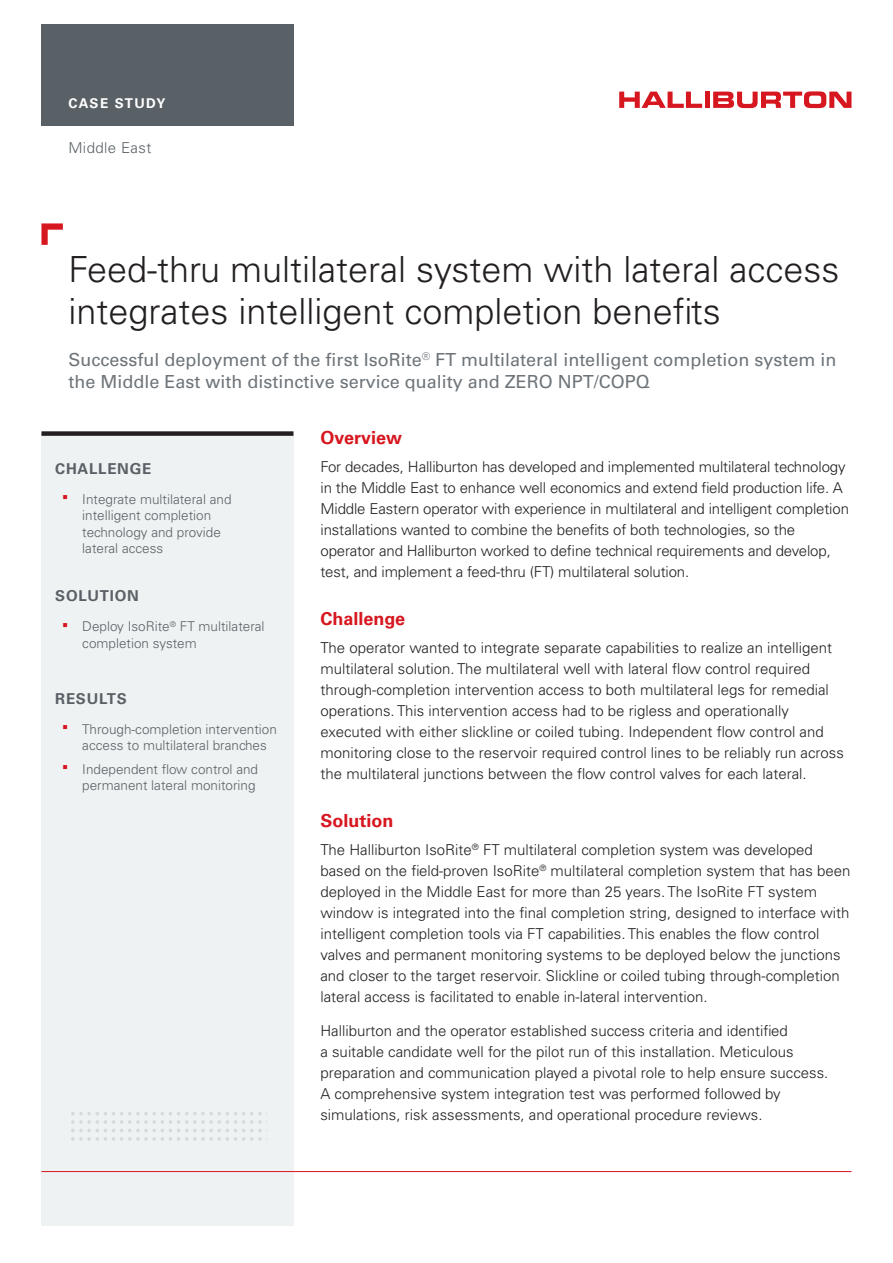
<style>
.page{position:relative;width:893px;height:1263px;background:#fff}
.page>*{position:absolute;margin:0;border:0;box-sizing:border-box;transform-origin:0 0}
._02_Headline{font:300 36px/42px "Univers LT Std";color:#231f20}
._02_Subhead__1{font:18px/21.6px "Univers LT Std";color:#6e757a}
._02_Subhead__2{font:700 18px "Univers LT Std";color:#d7171f}
._02_Body_10pt{font:300 15px/21px "Univers LT Std";color:#231f20}
._03_Subhead_Sidebar{font:700 15px "Univers LT Std";letter-spacing:.05em;color:#5a6166}
._03_Level_2_Capability{font:300 15px "Univers LT Std";letter-spacing:.025em;color:#5a6166}
.t1{font:300 13.5px/16.5px "Univers LT Std";color:#5a6166}
.t2{font:700 13.5px "Univers LT Std";letter-spacing:.1em;color:#fff}
</style>
<div class="page">
<div style="left:41px;top:434px;width:252px;height:791px;background:#eff2f3"></div>
<img style="left:71px;top:1112px;width:191px;height:29px">
<div style="left:41px;top:431px;width:252px;height:5px;background:#231f20"></div>
<svg style="left:41px;top:223px;width:22px;height:22px"></svg>
<hr style="left:41px;top:1171px;width:810px;height:1px;background:#d7171f">
<div style="left:41px;top:24px;width:252px;height:101px;background:#5a6166"></div>
<svg style="left:619px;top:92px;width:83px;height:16px"></svg>
<div style="left:704px;top:92px;width:5px;height:16px;background:#d7171f"></div>
<svg style="left:713px;top:91px;width:138px;height:17px"></svg>
<p class="t2" style="left:68px;top:95px;width:98px">CASE STUDY</p>
<p class="_03_Level_2_Capability" style="left:68px;top:139px;width:84px">Middle East</p>
<p class="_02_Headline" style="left:68px;top:249px;width:773px">Feed-thru multilateral system with lateral access integrates intelligent completion benefits</p>
<p class="_02_Subhead__1" style="left:68px;top:349px;width:769px">Successful deployment of the first IsoRite<sup>®</sup> FT multilateral intelligent completion system in the Middle East with distinctive service quality and ZERO NPT/COPQ</p>
<p class="_02_Subhead__2" style="left:320px;top:427px;width:83px">Overview</p>
<p class="_02_Body_10pt" style="left:320px;top:456px;width:530px">For decades, Halliburton has developed and implemented multilateral technology in the Middle East to enhance well economics and extend field production life. A Middle Eastern operator with experience in multilateral and intelligent completion installations wanted to combine the benefits of both technologies, so the operator and Halliburton worked to define technical requirements and develop, test, and implement a feed-thru (FT) multilateral solution.</p>
<p class="_02_Subhead__2" style="left:320px;top:608px;width:86px">Challenge</p>
<p class="_02_Body_10pt" style="left:320px;top:637px;width:525px">The operator wanted to integrate separate capabilities to realize an intelligent multilateral solution. The multilateral well with lateral flow control required through-completion intervention access to both multilateral legs for remedial operations. This intervention access had to be rigless and operationally executed with either slickline or coiled tubing. Independent flow control and monitoring close to the reservoir required control lines to be reliably run across the multilateral junctions between the flow control valves for each lateral.</p>
<p class="_02_Subhead__2" style="left:320px;top:810px;width:75px">Solution</p>
<p class="_02_Body_10pt" style="left:320px;top:839px;width:531px">The Halliburton IsoRite<sup>®</sup> FT multilateral completion system was developed based on the field-proven IsoRite<sup>®</sup> multilateral completion system that has been deployed in the Middle East for more than 25 years. The IsoRite FT system window is integrated into the final completion string, designed to interface with intelligent completion tools via FT capabilities. This enables the flow control valves and permanent monitoring systems to be deployed below the junctions and closer to the target reservoir. Slickline or coiled tubing through-completion lateral access is facilitated to enable in-lateral intervention.</p>
<p class="_02_Body_10pt" style="left:320px;top:1020px;width:509px">Halliburton and the operator established success criteria and identified<br>a suitable candidate well for the pilot run of this installation. Meticulous preparation and communication played a pivotal role to help ensure success.<br>A comprehensive system integration test was performed followed by simulations, risk assessments, and operational procedure reviews.</p>
<p class="_03_Subhead_Sidebar" style="left:55px;top:460px;width:98px">CHALLENGE</p>
<p class="t1" style="left:82px;top:491px;width:151px">Integrate multilateral and intelligent completion technology and provide lateral access</p>
<p class="_03_Subhead_Sidebar" style="left:55px;top:587px;width:85px">SOLUTION</p>
<p class="t1" style="left:82px;top:618px;width:184px">Deploy IsoRite<sup>®</sup> FT multilateral completion system</p>
<p class="_03_Subhead_Sidebar" style="left:55px;top:690px;width:73px">RESULTS</p>
<p class="t1" style="left:82px;top:721px;width:196px">Through-completion intervention access to multilateral branches</p>
<p class="t1" style="left:82px;top:761px;width:177px">Independent flow control and permanent lateral monitoring</p>
</div>
